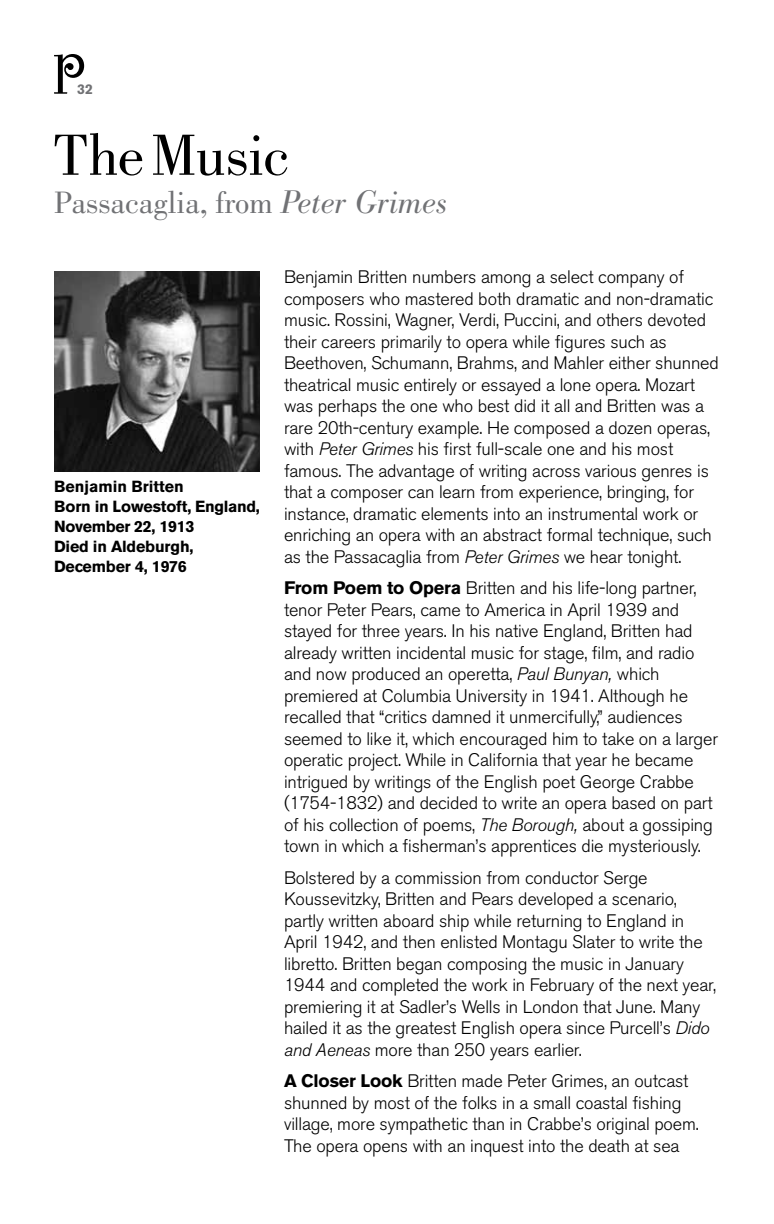
<style>
.page{position:relative;width:774px;height:1224px;background:#fff}
.page>*{position:absolute;margin:0;border:0;box-sizing:border-box;transform-origin:0 0}
.t1{font:60px "Bodoni";letter-spacing:-.015em;color:#000}
.t2{font:32px "Bodoni";color:#717275}
.t3{font:300 18px/21.4px "Akzidenz Grotesk BE";letter-spacing:-.01em;color:#000}
.t4{font:700 16px/20px "Akzidenz Grotesk BE";letter-spacing:-.01em;color:#000}
.t5{font:700 14px "Akzidenz Grotesk BE";color:#717275}
.s1{font-family:"Bodoni BE";font-weight:300;font-style:italic}
.s2{font-family:"Akzidenz Grotesk BQ";font-style:italic}
.s3{font-weight:700}
</style>
<div class="page">
<img style="left:54px;top:271px;width:206px;height:201px">
<svg style="left:54px;top:54px;width:30px;height:40px"></svg>
<p class="t5" style="left:77px;top:81px;width:17px">32</p>
<h1 class="t1" style="left:54px;top:122px;width:237px">The Music</h1>
<h2 class="t2" style="left:54px;top:184px;width:395px">Passacaglia, from <span class="s1">Peter Grimes</span></h2>
<p class="t4" style="left:54px;top:476px;width:207px">Benjamin Britten<br>Born in Lowestoft, England,<br>November 22, 1913<br>Died in Aldeburgh,<br>December 4, 1976</p>
<p class="t3" style="left:284px;top:267px;width:436px">Benjamin Britten numbers among a select company of composers who mastered both dramatic and non-dramatic music. Rossini, Wagner, Verdi, Puccini, and others devoted their careers primarily to opera while figures such as Beethoven, Schumann, Brahms, and Mahler either shunned theatrical music entirely or essayed a lone opera. Mozart was perhaps the one who best did it all and Britten was a rare 20th-century example. He composed a dozen operas, with <span class="s2">Peter Grimes</span> his first full-scale one and his most famous. The advantage of writing across various genres is that a composer can learn from experience, bringing, for instance, dramatic elements into an instrumental work or enriching an opera with an abstract formal technique, such as the Passacaglia from <span class="s2">Peter Grimes</span> we hear tonight.</p>
<p class="t3" style="left:284px;top:578px;width:435px"><span class="s3">From Poem to Opera</span> Britten and his life-long partner, tenor Peter Pears, came to America in April 1939 and stayed for three years. In his native England, Britten had already written incidental music for stage, film, and radio and now produced an operetta, <span class="s2">Paul Bunyan,</span> which premiered at Columbia University in 1941. Although he recalled that “critics damned it unmercifully,” audiences seemed to like it, which encouraged him to take on a larger operatic project. While in California that year he became intrigued by writings of the English poet George Crabbe (1754-1832) and decided to write an opera based on part of his collection of poems, <span class="s2">The Borough,</span> about a gossiping town in which a fisherman’s apprentices die mysteriously.</p>
<p class="t3" style="left:284px;top:867px;width:434px">Bolstered by a commission from conductor Serge Koussevitzky, Britten and Pears developed a scenario, partly written aboard ship while returning to England in April 1942, and then enlisted Montagu Slater to write the libretto. Britten began composing the music in January 1944 and completed the work in February of the next year, premiering it at Sadler’s Wells in London that June. Many hailed it as the greatest English opera since Purcell’s <span class="s2">Dido and Aeneas</span> more than 250 years earlier.</p>
<p class="t3" style="left:284px;top:1071px;width:416px"><span class="s3">A Closer Look</span> Britten made Peter Grimes, an outcast shunned by most of the folks in a small coastal fishing village, more sympathetic than in Crabbe’s original poem.<br>The opera opens with an inquest into the death at sea</p>
</div>
